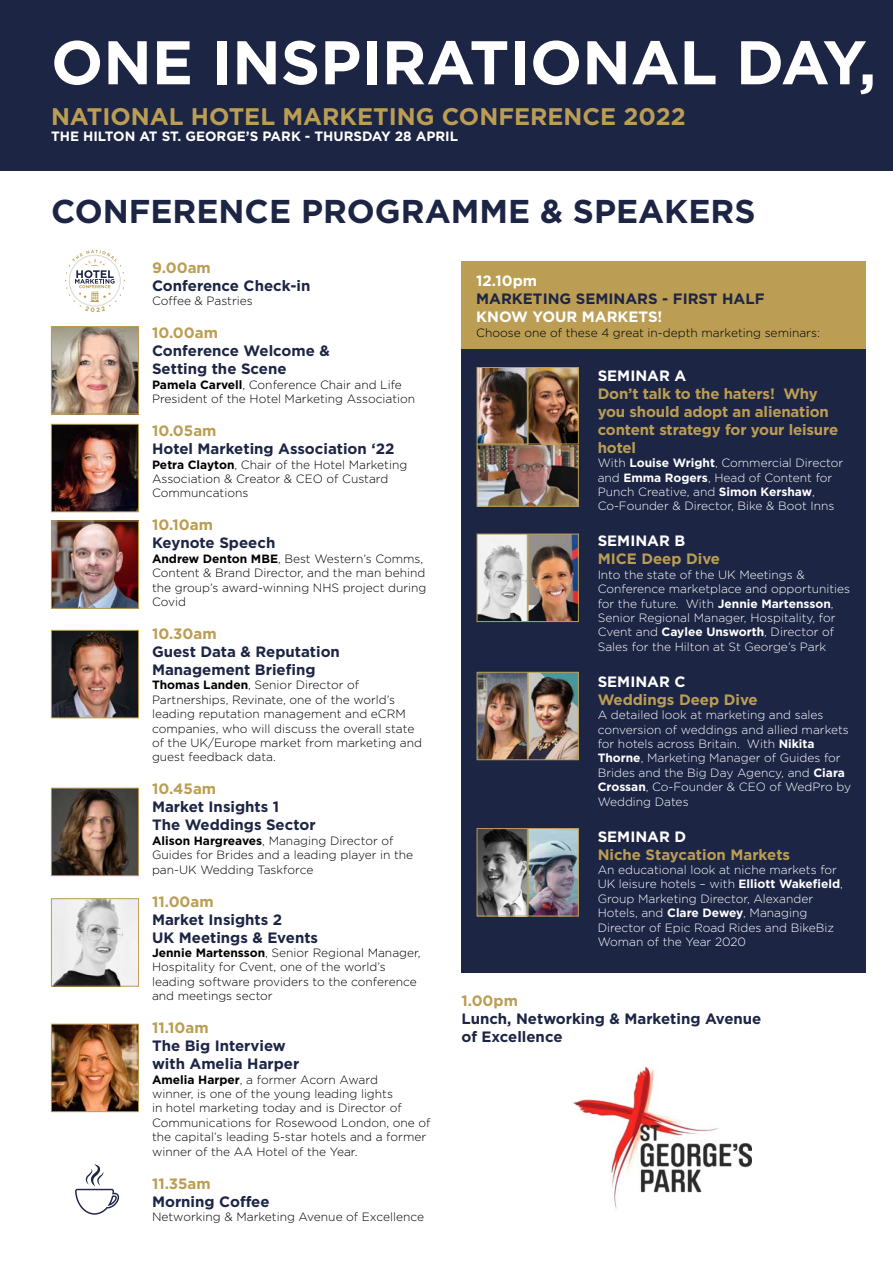
<style>
.page{position:relative;width:893px;height:1263px;background:#fff}
.page>*{position:absolute;margin:0;border:0;box-sizing:border-box;transform-origin:0 0}
.t1{font:700 61.5px "Gotham";color:#fff}
.t2{font:700 33px "Gotham";color:#1d2545}
.t3{font:700 24px "Gotham";color:#bb9d53}
.t4{font:700 15px/18px "Gotham";color:#1d2545}
.t5{font:700 15px/18px "Gotham";letter-spacing:-.005em;color:#bb9d53}
.t6{font:700 15px "Gotham";color:#fff}
.t7{font:700 13.5px "Gotham";color:#fff}
.t8{font:300 12px/14.4px "Gotham";color:#000}
.t9{font:300 12px/14.4px "Gotham";color:#fff}
.s1{font-weight:700}
</style>
<div class="page">
<div style="left:0;top:0;width:893px;height:170px;background:#1d2545"></div>
<div style="left:461px;top:261px;width:405px;height:88px;background:#bb9d53"></div>
<div style="left:461px;top:349px;width:405px;height:623px;background:#1d2545"></div>
<img style="left:479px;top:830px;width:98px;height:84px">
<div style="left:477px;top:828px;width:51px;height:88px;border:1px solid #bb9d53"></div>
<img style="left:479px;top:674px;width:98px;height:84px">
<div style="left:477px;top:672px;width:51px;height:88px;border:1px solid #bb9d53"></div>
<img style="left:479px;top:536px;width:98px;height:84px">
<div style="left:477px;top:534px;width:51px;height:88px;border:1px solid #bb9d53"></div>
<img style="left:479px;top:369px;width:98px;height:136px">
<div style="left:477px;top:367px;width:51px;height:77px;border:1px solid #bb9d53"></div>
<div style="left:477px;top:444px;width:102px;height:63px;border:1px solid #bb9d53"></div>
<div style="left:528px;top:828px;width:51px;height:88px;border:1px solid #bb9d53"></div>
<div style="left:528px;top:672px;width:51px;height:88px;border:1px solid #bb9d53"></div>
<div style="left:528px;top:534px;width:51px;height:88px;border:1px solid #bb9d53"></div>
<div style="left:528px;top:367px;width:51px;height:77px;border:1px solid #bb9d53"></div>
<img style="left:53px;top:328px;width:84px;height:84px">
<div style="left:51px;top:326px;width:88px;height:88px;border:1px solid #bb9d53"></div>
<img style="left:53px;top:426px;width:84px;height:84px">
<div style="left:51px;top:424px;width:88px;height:88px;border:1px solid #bb9d53"></div>
<img style="left:53px;top:632px;width:84px;height:84px">
<div style="left:51px;top:630px;width:88px;height:88px;border:1px solid #bb9d53"></div>
<img style="left:53px;top:900px;width:84px;height:84px">
<div style="left:51px;top:898px;width:88px;height:88px;border:1px solid #bb9d53"></div>
<img style="left:53px;top:1026px;width:84px;height:84px">
<div style="left:51px;top:1024px;width:88px;height:88px;border:1px solid #bb9d53"></div>
<img style="left:53px;top:790px;width:84px;height:84px">
<div style="left:51px;top:788px;width:88px;height:88px;border:1px solid #bb9d53"></div>
<svg style="left:65px;top:250px;width:60px;height:62px"></svg>
<img style="left:53px;top:522px;width:84px;height:85px">
<div style="left:51px;top:520px;width:88px;height:89px;border:1px solid #bb9d53"></div>
<svg style="left:75px;top:1164px;width:45px;height:51px"></svg>
<img style="left:573px;top:1068px;width:178px;height:141px">
<h1 class="t1" style="left:51px;top:22px;width:827px">ONE INSPIRATIONAL DAY,</h1>
<h3 class="t3" style="left:51px;top:100px;width:636px">NATIONAL HOTEL MARKETING CONFERENCE 2022</h3>
<p class="t7" style="left:51px;top:127px;width:409px">THE HILTON AT ST. GEORGE’S PARK - THURSDAY 28 APRIL</p>
<h2 class="t2" style="left:51px;top:189px;width:706px">CONFERENCE PROGRAMME &amp; SPEAKERS</h2>
<p class="t5" style="left:152px;top:259px;width:60px">9.00am</p>
<p class="t4" style="left:152px;top:277px;width:160px">Conference Check-in</p>
<p class="t8" style="left:152px;top:294px;width:102px">Coffee &amp; Pastries</p>
<p class="t5" style="left:152px;top:324px;width:67px">10.00am</p>
<p class="t4" style="left:152px;top:342px;width:179px">Conference Welcome &amp;<br>Setting the Scene</p>
<p class="t8" style="left:152px;top:377px;width:265px"><span class="s1">Pamela Carvell</span>, Conference Chair and Life<br>President of the Hotel Marketing Association</p>
<p class="t5" style="left:152px;top:422px;width:66px">10.05am</p>
<p class="t4" style="left:152px;top:440px;width:244px">Hotel Marketing Association ‘22</p>
<p class="t8" style="left:152px;top:457px;width:257px"><span class="s1">Petra Clayton</span>, Chair of the Hotel Marketing<br>Association &amp; Creator &amp; CEO of Custard<br>Communcations</p>
<p class="t5" style="left:152px;top:516px;width:62px">10.10am</p>
<p class="t4" style="left:152px;top:534px;width:125px">Keynote Speech</p>
<p class="t8" style="left:152px;top:551px;width:276px"><span class="s1">Andrew Denton MBE</span>, Best Western’s Comms, Content &amp; Brand Director, and the man behind the group’s award-winning NHS project during Covid</p>
<p class="t5" style="left:152px;top:625px;width:66px">10.30am</p>
<p class="t4" style="left:152px;top:643px;width:189px">Guest Data &amp; Reputation<br>Management Briefing</p>
<p class="t8" style="left:152px;top:678px;width:272px"><span class="s1">Thomas Landen</span>, Senior Director of Partnerships, Revinate, one of the world’s leading reputation management and eCRM companies, who will discuss the overall state of the UK/Europe market from marketing and guest feedback data.</p>
<p class="t5" style="left:152px;top:780px;width:66px">10.45am</p>
<p class="t4" style="left:152px;top:798px;width:165px">Market Insights 1<br>The Weddings Sector</p>
<p class="t8" style="left:152px;top:833px;width:263px"><span class="s1">Alison Hargreaves</span>, Managing Director of<br>Guides for Brides and a leading player in the pan-UK Wedding Taskforce</p>
<p class="t5" style="left:152px;top:892px;width:63px">11.00am</p>
<p class="t4" style="left:152px;top:910px;width:168px">Market Insights 2<br>UK Meetings &amp; Events</p>
<p class="t8" style="left:152px;top:945px;width:270px"><span class="s1">Jennie Martensson</span>, Senior Regional Manager, Hospitality for Cvent, one of the world’s leading software providers to the conference and meetings sector</p>
<p class="t5" style="left:152px;top:1019px;width:58px">11.10am</p>
<p class="t4" style="left:152px;top:1037px;width:149px">The Big Interview with Amelia Harper</p>
<p class="t8" style="left:152px;top:1072px;width:280px"><span class="s1">Amelia Harper</span>, a former Acorn Award<br>winner, is one of the young leading lights<br>in hotel marketing today and is Director of Communications for Rosewood London, one of the capital’s leading 5-star hotels and a former winner of the AA Hotel of the Year.</p>
<p class="t5" style="left:152px;top:1174px;width:60px">11.35am</p>
<p class="t4" style="left:152px;top:1192px;width:119px">Morning Coffee</p>
<p class="t8" style="left:152px;top:1209px;width:274px">Networking &amp; Marketing Avenue of Excellence</p>
<p class="t6" style="left:476px;top:271px;width:62px">12.10pm</p>
<p class="t4" style="left:476px;top:290px;width:290px">MARKETING SEMINARS - FIRST HALF</p>
<p class="t6" style="left:476px;top:307px;width:188px">KNOW YOUR MARKETS!</p>
<p class="t8" style="left:476px;top:325px;width:345px">Choose one of these 4 great in-depth marketing seminars:</p>
<p class="t6" style="left:598px;top:365px;width:90px">SEMINAR A</p>
<p class="t5" style="left:598px;top:384px;width:242px">Don’t talk to the haters! Why you should adopt an alienation content strategy for your leisure hotel</p>
<p class="t9" style="left:598px;top:455px;width:247px">With <span class="s1">Louise Wright</span>, Commercial Director and <span class="s1">Emma Rogers</span>, Head of Content for Punch Creative, and <span class="s1">Simon Kershaw</span>, Co-Founder &amp; Director, Bike &amp; Boot Inns</p>
<p class="t6" style="left:598px;top:531px;width:89px">SEMINAR B</p>
<p class="t5" style="left:598px;top:550px;width:124px">MICE Deep Dive</p>
<p class="t9" style="left:598px;top:567px;width:254px">Into the state of the UK Meetings &amp; Conference marketplace and opportunities for the future. With <span class="s1">Jennie Martensson</span>, Senior Regional Manager, Hospitality, for Cvent and <span class="s1">Caylee Unsworth</span>, Director of Sales for the Hilton at St George’s Park</p>
<p class="t6" style="left:598px;top:671px;width:89px">SEMINAR C</p>
<p class="t5" style="left:598px;top:690px;width:162px">Weddings Deep Dive</p>
<p class="t9" style="left:598px;top:707px;width:255px">A detailed look at marketing and sales conversion of weddings and allied markets for hotels across Britain. With <span class="s1">Nikita Thorne</span>, Marketing Manager of Guides for Brides and the Big Day Agency, and <span class="s1">Ciara Crossan</span>, Co-Founder &amp; CEO of WedPro by Wedding Dates</p>
<p class="t6" style="left:598px;top:826px;width:90px">SEMINAR D</p>
<p class="t5" style="left:598px;top:845px;width:194px">Niche Staycation Markets</p>
<p class="t9" style="left:598px;top:862px;width:247px">An educational look at niche markets for UK leisure hotels – with <span class="s1">Elliott Wakefield</span>, Group Marketing Director, Alexander Hotels, and <span class="s1">Clare Dewey</span>, Managing Director of Epic Road Rides and BikeBiz Woman of the Year 2020</p>
<p class="t5" style="left:461px;top:992px;width:58px">1.00pm</p>
<p class="t4" style="left:461px;top:1010px;width:302px">Lunch, Networking &amp; Marketing Avenue of Excellence</p>
</div>
